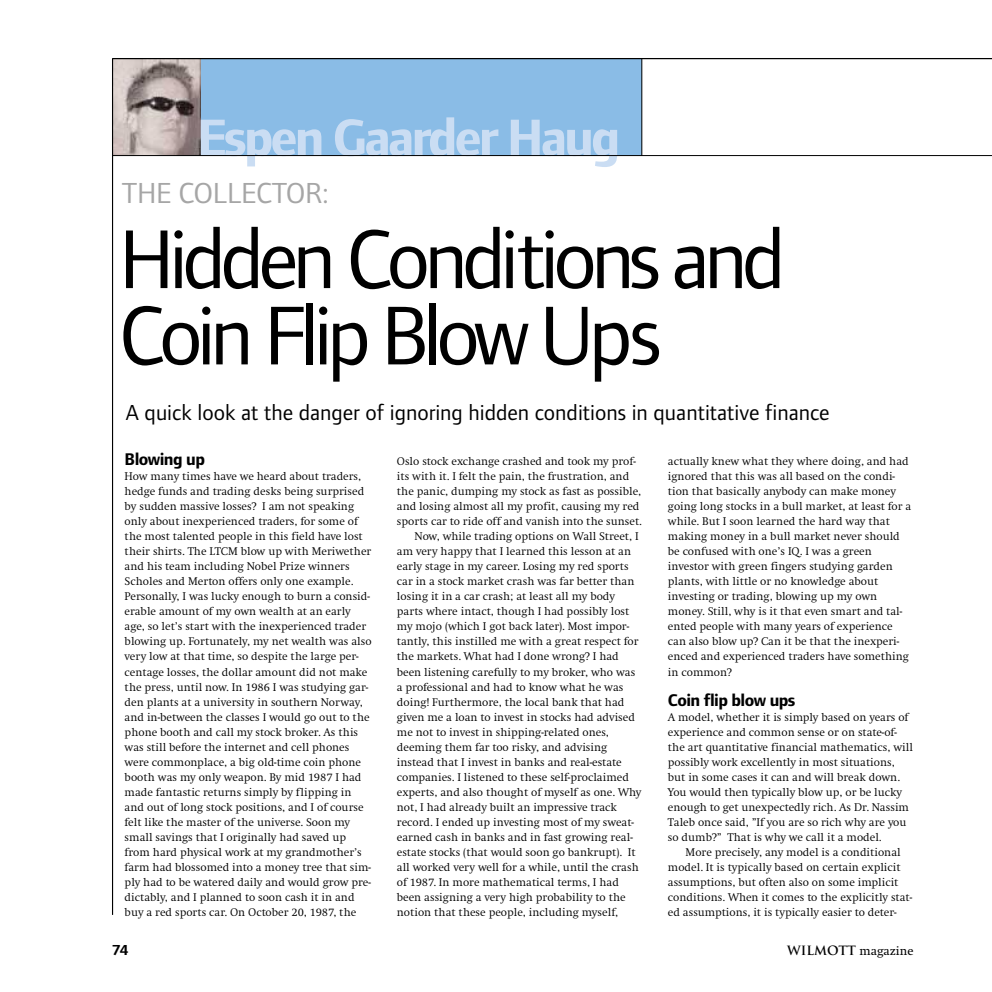
<style>
.page{position:relative;width:992px;height:992px;background:#fff}
.page>*{position:absolute;margin:0;border:0;box-sizing:border-box;transform-origin:0 0}
.t1{font:86.25px/76.2px "Foundry Form Sans";letter-spacing:-.065em;color:#000}
.t2{font:700 53.88px "Foundry Form Sans";letter-spacing:-.06em;color:#caddf3}
.t3{font:30px "Foundry Form Sans";letter-spacing:-.01em;color:#a6a6a6}
.t4{font:22.5px "Foundry Form Sans";color:#000}
.t5{font:700 17.5px "Foundry Form Sans";letter-spacing:-.03em;color:#000}
.t6{font:700 15px "Foundry Form Sans";color:#000}
.t7{font:12.5px "Swift EF";color:#000}
.t8{font:300 11.5px/15px "Swift EF";color:#000}
.s1{font-family:"Trajan";font-weight:700}
</style>
<div class="page">
<img style="left:113px;top:59px;width:88px;height:96px">
<div style="left:201px;top:58px;width:440px;height:97px;background:#8abce6"></div>
<hr style="left:641px;top:59px;width:1px;height:97px;background:#000">
<hr style="left:112px;top:155px;width:879px;height:1px;background:#000">
<hr style="left:112px;top:58px;width:879px;height:1px;background:#000">
<hr style="left:112px;top:59px;width:1px;height:855px;background:#000">
<h2 class="t2" style="left:197px;top:117px;width:425px">Espen Gaarder Haug</h2>
<h3 class="t3" style="left:122px;top:182px;width:209px">THE COLLECTOR:</h3>
<h1 class="t1" style="left:119px;top:230px;width:668px">Hidden Conditions and<br>Coin Flip Blow Ups</h1>
<h3 class="t4" style="left:126px;top:404px;width:705px">A quick look at the danger of ignoring hidden conditions in quantitative finance</h3>
<h3 class="t5" style="left:125px;top:453px;width:82px">Blowing up</h3>
<p class="t8" style="left:125px;top:470px;width:248px">How many times have we heard about traders, hedge funds and trading desks being surprised by sudden massive losses? I am not speaking only about inexperienced traders, for some of the most talented people in this field have lost their shirts. The LTCM blow up with Meriwether and his team including Nobel Prize winners Scholes and Merton offers only one example.<br>Personally, I was lucky enough to burn a consid&shy;erable amount of my own wealth at an early age, so let’s start with the inexperienced trader blowing up. Fortunately, my net wealth was also very low at that time, so despite the large per&shy;centage losses, the dollar amount did not make the press, until now. In 1986 I was studying gar&shy;den plants at a university in southern Norway, and in-between the classes I would go out to the phone booth and call my stock broker. As this was still before the internet and cell phones were commonplace, a big old-time coin phone booth was my only weapon. By mid 1987 I had made fantastic returns simply by flipping in and out of long stock positions, and I of course felt like the master of the universe. Soon my small savings that I originally had saved up from hard physical work at my grandmother’s farm had blossomed into a money tree that sim&shy;ply had to be watered daily and would grow pre&shy;dictably, and I planned to soon cash it in and buy a red sports car. On October 20, 1987, the</p>
<p class="t8" style="left:397px;top:455px;width:240px">Oslo stock exchange crashed and took my prof-</p>
<p class="t8" style="left:397px;top:470px;width:234px">its with it. I felt the pain, the frustration, and</p>
<p class="t8" style="left:397px;top:485px;width:246px">the panic, dumping my stock as fast as possible,</p>
<p class="t8" style="left:397px;top:500px;width:244px">and losing almost all my profit, causing my red</p>
<p class="t8" style="left:397px;top:515px;width:246px">sports car to ride off and vanish into the sunset.</p>
<p class="t8" style="left:414px;top:530px;width:225px">Now, while trading options on Wall Street, I</p>
<p class="t8" style="left:397px;top:545px;width:236px">am very happy that I learned this lesson at an</p>
<p class="t8" style="left:397px;top:560px;width:233px">early stage in my career. Losing my red sports</p>
<p class="t8" style="left:397px;top:575px;width:239px">car in a stock market crash was far better than</p>
<p class="t8" style="left:397px;top:590px;width:220px">losing it in a car crash; at least all my body</p>
<p class="t8" style="left:397px;top:605px;width:234px">parts where intact, though I had possibly lost</p>
<p class="t8" style="left:397px;top:620px;width:234px">my mojo (which I got back later). Most impor-</p>
<p class="t8" style="left:397px;top:635px;width:243px">tantly, this instilled me with a great respect for</p>
<p class="t8" style="left:397px;top:650px;width:223px">the markets. What had I done wrong? I had</p>
<p class="t8" style="left:397px;top:665px;width:240px">been listening carefully to my broker, who was</p>
<p class="t8" style="left:397px;top:680px;width:228px">a professional and had to know what he was</p>
<p class="t8" style="left:397px;top:695px;width:229px">doing! Furthermore, the local bank that had</p>
<p class="t8" style="left:397px;top:710px;width:239px">given me a loan to invest in stocks had advised</p>
<p class="t8" style="left:397px;top:725px;width:213px">me not to invest in shipping-related ones,</p>
<p class="t8" style="left:397px;top:740px;width:212px">deeming them far too risky, and advising</p>
<p class="t8" style="left:397px;top:755px;width:226px">instead that I invest in banks and real-estate</p>
<p class="t8" style="left:397px;top:770px;width:233px">companies. I listened to these self-proclaimed</p>
<p class="t8" style="left:397px;top:785px;width:246px">experts, and also thought of myself as one. Why</p>
<p class="t8" style="left:397px;top:800px;width:221px">not, I had already built an impressive track</p>
<p class="t8" style="left:397px;top:815px;width:238px">record. I ended up investing most of my sweat-</p>
<p class="t8" style="left:397px;top:830px;width:237px">earned cash in banks and in fast growing real-</p>
<p class="t8" style="left:397px;top:845px;width:240px">estate stocks (that would soon go bankrupt). It</p>
<p class="t8" style="left:397px;top:860px;width:243px">all worked very well for a while, until the crash</p>
<p class="t8" style="left:397px;top:875px;width:223px">of 1987. In more mathematical terms, I had</p>
<p class="t8" style="left:397px;top:890px;width:230px">been assigning a very high probability to the</p>
<p class="t8" style="left:397px;top:905px;width:223px">notion that these people, including myself,</p>
<p class="t8" style="left:667px;top:455px;width:245px">actually knew what they where doing, and had ignored that this was all based on the condi&shy;tion that basically anybody can make money going long stocks in a bull market, at least for a while. But I soon learned the hard way that making money in a bull market never should be confused with one’s IQ. I was a green investor with green fingers studying garden plants, with little or no knowledge about investing or trading, blowing up my own money. Still, why is it that even smart and tal&shy;ented people with many years of experience can also blow up? Can it be that the inexperi&shy;enced and experienced traders have something in common?</p>
<h3 class="t5" style="left:667px;top:693px;width:129px">Coin flip blow ups</h3>
<p class="t8" style="left:667px;top:710px;width:246px">A model, whether it is simply based on years of experience and common sense or on state-of&shy;the art quantitative financial mathematics, will possibly work excellently in most situations, but in some cases it can and will break down.<br>You would then typically blow up, or be lucky enough to get unexpectedly rich. As Dr. Nassim Taleb once said, ”If you are so rich why are you so dumb?” That is why we call it a model.</p>
<p class="t8" style="left:667px;top:845px;width:246px;text-indent:18px">More precisely, any model is a conditional model. It is typically based on certain explicit assumptions, but often also on some implicit conditions. When it comes to the explicitly stat&shy;ed assumptions, it is typically easier to deter-</p>
<h3 class="t6" style="left:112px;top:943px;width:17px">74</h3>
<p class="t7" style="left:787px;top:945px;width:128px"><span class="s1">Wilmott</span> magazine</p>
</div>
